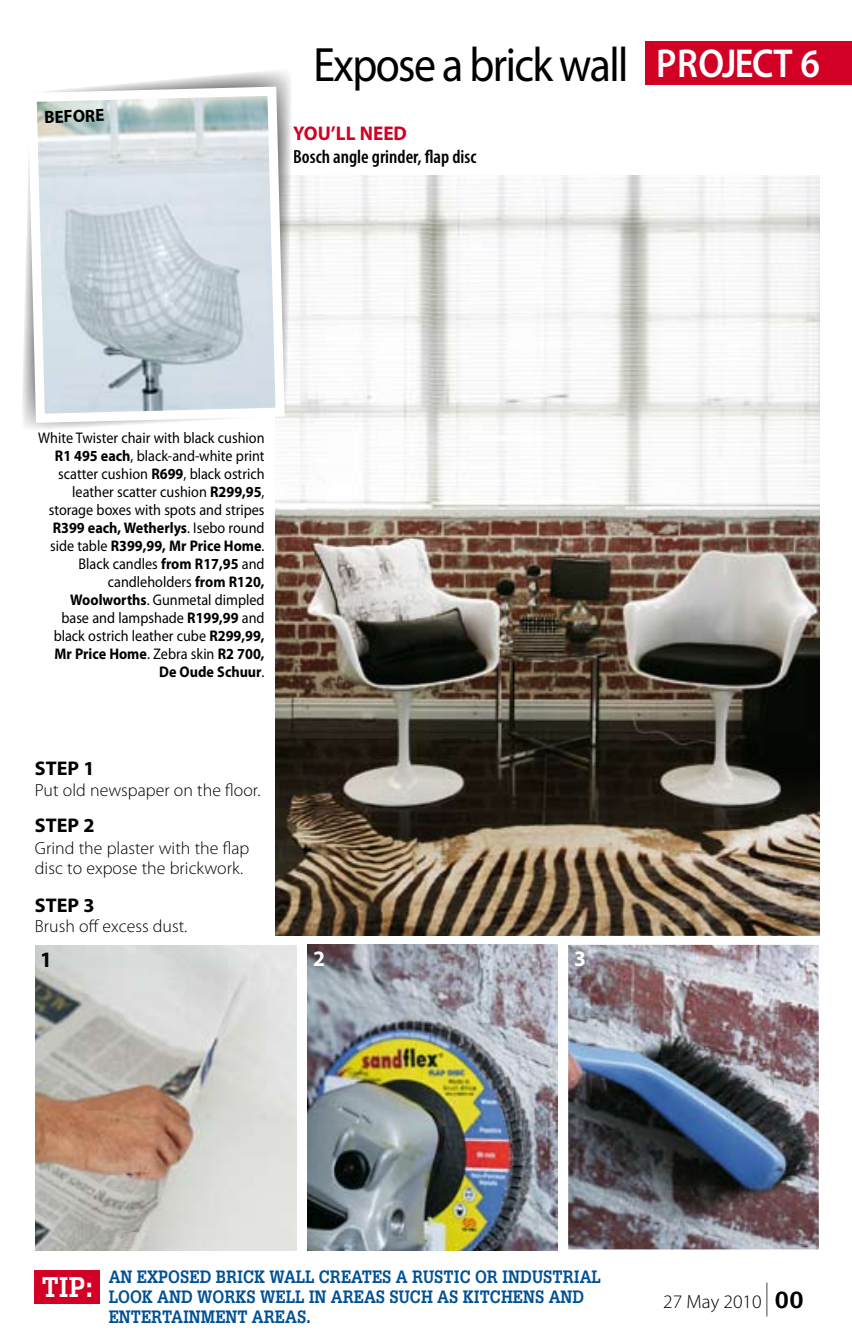
<style>
.page{position:relative;width:852px;height:1340px;background:#fff}
.page>*{position:absolute;margin:0;border:0;box-sizing:border-box;transform-origin:0 0}
.t1{font:48.38px "Myriad Pro";letter-spacing:-.035em;color:#000;scale:.91 1}
.t2{font:600 40.5px "Myriad Pro";letter-spacing:-.02em;color:#fff;scale:.9 1}
.t3{font:700 30.38px "Serifa Std";color:#fff;scale:.84 1}
.t4{font:700 22.05px "Myriad Pro";color:#fff}
.t5{font:700 22.05px "Myriad Pro";color:#000}
.t6{font:700 19.8px "Myriad Pro";color:#000}
.t7{font:700 19.8px "Myriad Pro";color:#d10024}
.t8{font:700 19.12px/20.2px "Serifa Std";color:#005094;scale:.8 1}
.t9{font:600 condensed 19.12px "Myriad Pro";color:#000}
.t10{font:300 19.12px "Myriad Pro";color:#000}
.t11{font:300 17.55px/20.2px "Myriad Pro";color:#000}
.t12{font:700 17.55px "Myriad Pro";color:#000}
.t13{font:15.53px/18px "Myriad Pro";color:#000;text-align:right;scale:.92 1}
.s1{font-weight:700}
.s2{font-weight:400;font-size:33.75px}
.s3{font-family:"Serifa Std";font-weight:700;font-size:24.75px}
</style>
<div class="page">
<img style="left:307px;top:944px;width:250px;height:306px">
<img style="left:276px;top:175px;width:543px;height:760px">
<img style="left:35px;top:945px;width:261px;height:305px">
<img style="left:569px;top:945px;width:248px;height:303px">
<div style="left:559px;top:935px;width:268px;height:323px;border:9px solid #fff"></div>
<svg style="left:22px;top:71px;width:271px;height:361px"></svg>
<svg style="left:23px;top:82px;width:266px;height:345px"></svg>
<div style="left:645px;top:41px;width:206px;height:43px;background:#d10024"></div>
<div style="left:34px;top:1270px;width:66px;height:33px;background:#d10024"></div>
<p class="t12" style="left:44px;top:107px;width:62px;rotate:-2deg">BEFORE</p>
<h1 class="t1" style="left:313px;top:38px;width:347px">Expose a brick wall</h1>
<p class="t7" style="left:293px;top:122px;width:115px">YOU’LL NEED</p>
<p class="t9" style="left:293px;top:146px;width:185px">Bosch angle grinder, flap disc</p>
<h2 class="t2" style="left:656px;top:41px;width:184px">PROJEct 6</h2>
<p class="t13" style="left:38px;top:429px;width:247px">White Twister chair with black cushion<br><span class="s1">R1 495 each</span>, black-and-white print scatter cushion <span class="s1">R699</span>, black ostrich leather scatter cushion <span class="s1">R299,95</span>, storage boxes with spots and stripes<br><span class="s1">R399 each, Wetherlys</span>. Isebo round side table <span class="s1">R399,99, Mr Price Home</span>.<br>Black candles <span class="s1">from R17,95</span> and candleholders <span class="s1">from R120,<br>Woolworths</span>. Gunmetal dimpled<br>base and lampshade <span class="s1">R199,99</span> and black ostrich leather cube <span class="s1">R299,99,<br>Mr Price Home</span>. Zebra skin <span class="s1">R2 700,<br>De Oude Schuur</span>.</p>
<p class="t6" style="left:35px;top:757px;width:61px">STEP 1</p>
<p class="t11" style="left:35px;top:780px;width:227px">Put old newspaper on the floor.</p>
<p class="t6" style="left:35px;top:814px;width:61px">STEP 2</p>
<p class="t11" style="left:35px;top:837px;width:216px">Grind the plaster with the flap disc to expose the brickwork.</p>
<p class="t6" style="left:35px;top:894px;width:61px">STEP 3</p>
<p class="t11" style="left:35px;top:916px;width:154px">Brush off excess dust.</p>
<h3 class="t5" style="left:40px;top:947px;width:13px">1</h3>
<h3 class="t4" style="left:313px;top:946px;width:13px">2</h3>
<h3 class="t4" style="left:574px;top:946px;width:13px">3</h3>
<h3 class="t3" style="left:42px;top:1268px;width:62px">TIP:</h3>
<p class="t8" style="left:109px;top:1266px;width:233px">AN EXPOSED BRICK WALL</p>
<p class="t8" style="left:319px;top:1266px;width:156px">CREATES A RUSTIC</p>
<p class="t8" style="left:109px;top:1266px;width:593px;text-indent:366px">OR INDUSTRIAL<br>LOOK AND WORKS WELL IN AREAS SUCH AS KITCH</p>
<p class="t8" style="left:513px;top:1286px;width:91px">ENS AND</p>
<p class="t8" style="left:109px;top:1306px;width:80px">ENTERTAIN</p>
<p class="t8" style="left:201px;top:1306px;width:139px">MENT AREAS .</p>
<p class="t10" style="left:663px;top:1291px;width:142px">27 May 2010 <span class="s2">|</span> <span class="s3">00</span></p>
</div>
